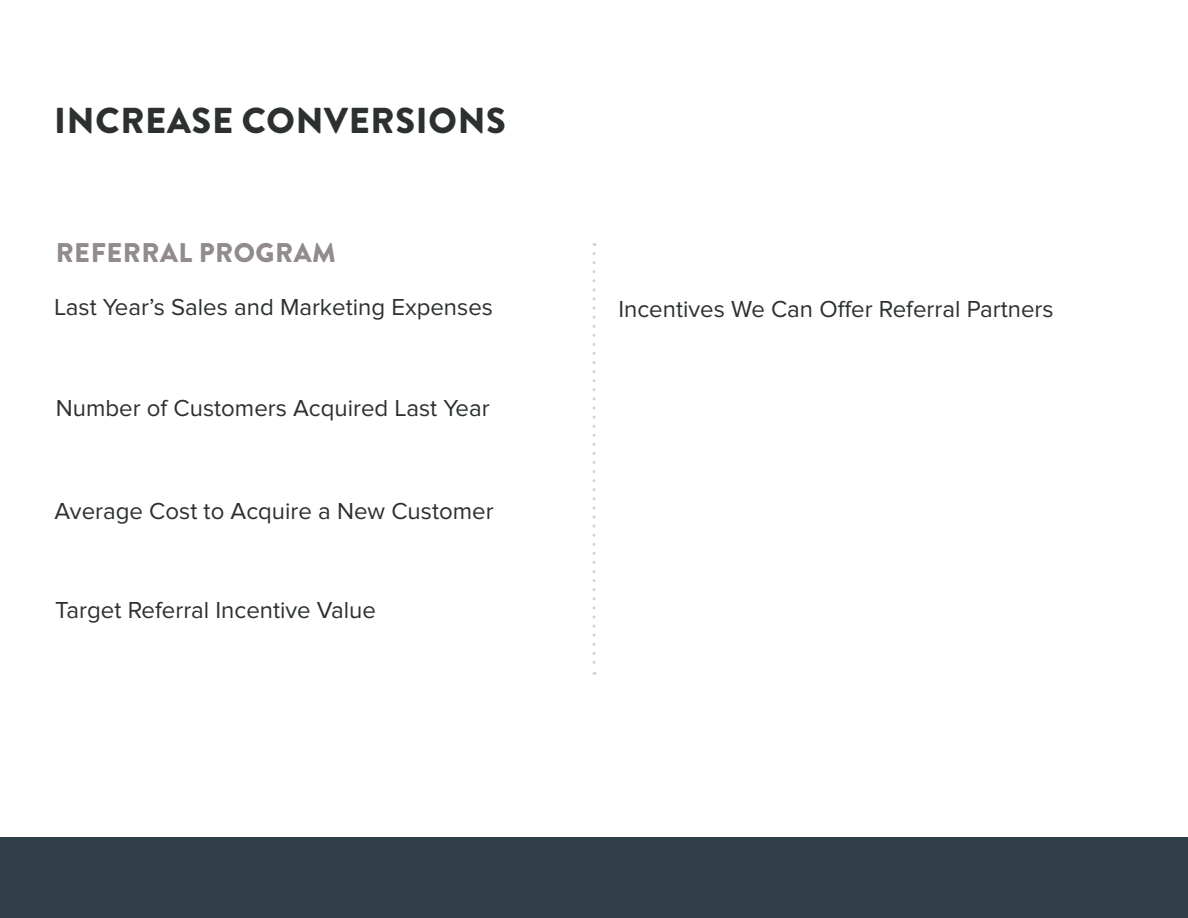
<style>
.page{position:relative;width:1188px;height:918px;background:#fff}
.page>*{position:absolute;margin:0;border:0;box-sizing:border-box;transform-origin:0 0}
.t1{font:900 36px "Brandon Grotesque";letter-spacing:.02em;color:#2c3130}
.t2{font:900 27px "Brandon Grotesque";letter-spacing:.02em;color:#918c8b}
.t3{font:24px "Proxima Nova";color:#2c3130}
</style>
<div class="page">
<div style="left:0;top:837px;width:1188px;height:81px;background:#303e48"></div>
<svg style="left:592px;top:253px;width:4px;height:422px"></svg>
<h1 class="t1" style="left:54px;top:95px;width:453px">INCREASE CONVERSIONS</h1>
<p class="t2" style="left:56px;top:233px;width:282px">REFERRAL PROGRAM</p>
<p class="t3" style="left:54px;top:294px;width:441px">Last Year’s Sales and Marketing Expenses</p>
<p class="t3" style="left:56px;top:394px;width:435px">Number of Customers Acquired Last Year</p>
<p class="t3" style="left:55px;top:497px;width:440px">Average Cost to Acquire a New Customer</p>
<p class="t3" style="left:55px;top:596px;width:322px">Target Referral Incentive Value</p>
<p class="t3" style="left:618px;top:295px;width:437px">Incentives We Can Offer Referral Partners</p>
</div>
